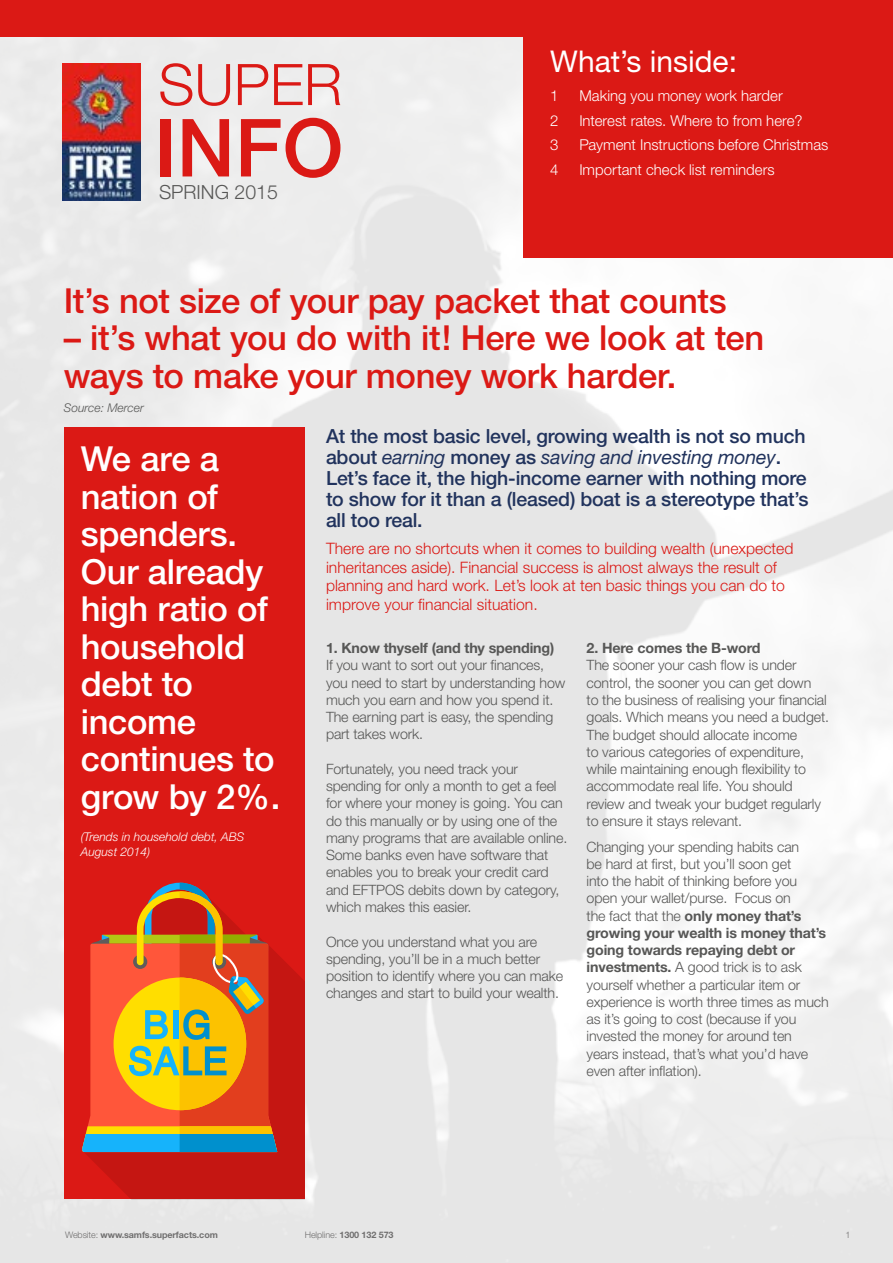
<style>
.page{position:relative;width:893px;height:1263px;background:#fff}
.page>*{position:absolute;margin:0;border:0;box-sizing:border-box;transform-origin:0 0}
.t1{font:500 80.4px "Helvetica Neue";color:#db1915}
.t2{font:300 57.45px "Helvetica Neue";color:#db1915}
.t3{font:500 34.5px/37.5px "Helvetica Neue";letter-spacing:-.01em;color:#db1915}
.t4{font:500 34.5px/37.5px "Helvetica Neue";letter-spacing:-.01em;color:#fff}
.t5{font:30px "Helvetica Neue";color:#fff}
.t6{font:500 19.5px/21px "Helvetica Neue";letter-spacing:-.01em;color:#21335d}
.t7{font:300 19.5px "Helvetica Neue";color:#575756}
.t8{font:300 15.75px/18.8px "Helvetica Neue";color:#db1915}
.t9{font:300 15px "Helvetica Neue";color:#fff}
.t10{font:300 14.25px/17.2px "Helvetica Neue";letter-spacing:-.01em;color:#575756}
.t11{font:700 14.25px "Helvetica Neue";letter-spacing:-.01em;color:#575756}
.t12{font:italic 300 12px/15px "Helvetica Neue";color:#fff}
.t13{font:italic 300 12px "Helvetica Neue";color:#575756}
.t14{font:700 9px "Helvetica Neue";letter-spacing:-.01em;color:#706f6f}
.t15{font:300 9px "Helvetica Neue";color:#706f6f}
.s1{font-weight:400;font-style:italic}
.s2{font-weight:700}
.s3{font-weight:300}
</style>
<div class="page">
<img style="left:0;top:36px;width:893px;height:1227px">
<img style="left:63px;top:64px;width:77px;height:137px">
<div style="left:0;top:0;width:893px;height:36px;background:#db1915"></div>
<div style="left:523px;top:0;width:370px;height:257px;background:#db1915"></div>
<div style="left:64px;top:427px;width:241px;height:772px;background:#db1915"></div>
<svg style="left:84px;top:954px;width:221px;height:245px;background:#c61612"></svg>
<svg style="left:82px;top:883px;width:195px;height:269px"></svg>
<h2 class="t2" style="left:158px;top:50px;width:185px">SUPER</h2>
<h1 class="t1" style="left:154px;top:100px;width:191px">INFO</h1>
<h3 class="t7" style="left:159px;top:180px;width:120px">SPRING 2015</h3>
<h3 class="t5" style="left:550px;top:44px;width:188px">What’s inside:</h3>
<p class="t9" style="left:550px;top:87px;width:10px">1</p>
<p class="t9" style="left:579px;top:87px;width:205px">Making you money work harder</p>
<p class="t9" style="left:550px;top:111px;width:10px">2</p>
<p class="t9" style="left:579px;top:111px;width:225px">Interest rates. Where to from here?</p>
<p class="t9" style="left:550px;top:136px;width:10px">3</p>
<p class="t9" style="left:579px;top:136px;width:251px">Payment Instructions before Christmas</p>
<p class="t9" style="left:550px;top:160px;width:10px">4</p>
<p class="t9" style="left:579px;top:160px;width:197px">Important check list reminders</p>
<h3 class="t3" style="left:64px;top:281px;width:664px">It’s not size of your pay packet that counts</h3>
<h3 class="t3" style="left:64px;top:319px;width:702px">– it’s what you do with it! Here we look at ten ways to make your money work harder.</h3>
<p class="t13" style="left:64px;top:401px;width:82px">Source: Mercer</p>
<h3 class="t4" style="left:81px;top:440px;width:201px">We are a nation of spenders.<br>Our already high ratio of household debt to income continues to grow by 2%.</h3>
<p class="t12" style="left:81px;top:829px;width:165px">(Trends in household debt, ABS<br>August 2014)</p>
<h3 class="t6" style="left:326px;top:425px;width:484px">At the most basic level, growing wealth is not so much about <span class="s1">earning</span> money as <span class="s1">saving and investing money</span>.<br>Let’s face it, the high-income earner with nothing more to show for it than a (leased) boat is a stereotype that’s all too real.</h3>
<p class="t8" style="left:326px;top:538px;width:469px">There are no shortcuts when it comes to building wealth (unexpected inheritances aside). Financial success is almost always the result of planning and hard work. Let’s look at ten basic things you can do to improve your financial situation.</p>
<p class="t11" style="left:326px;top:639px;width:230px">1. Know thyself (and thy spending)</p>
<p class="t10" style="left:326px;top:656px;width:241px">If you want to sort out your finances, you need to start by understanding how much you earn and how you spend it.<br>The earning part is easy, the spending part takes work.</p>
<p class="t10" style="left:326px;top:760px;width:243px">Fortunately, you need track your spending for only a month to get a feel for where your money is going. You can do this manually or by using one of the many programs that are available online.<br>Some banks even have software that enables you to break your credit card and EFTPOS debits down by category, which makes this easier.</p>
<p class="t10" style="left:326px;top:932px;width:239px">Once you understand what you are spending, you’ll be in a much better position to identify where you can make changes and start to build your wealth.</p>
<p class="t11" style="left:587px;top:639px;width:176px">2. Here comes the B-word</p>
<p class="t10" style="left:587px;top:656px;width:244px">The sooner your cash flow is under control, the sooner you can get down<br>to the business of realising your financial goals. Which means you need a budget.<br>The budget should allocate income<br>to various categories of expenditure, while maintaining enough flexibility to accommodate real life. You should review and tweak your budget regularly to ensure it stays relevant.</p>
<p class="t10" style="left:587px;top:837px;width:244px">Changing your spending habits can<br>be hard at first, but you’ll soon get<br>into the habit of thinking before you open your wallet/purse. Focus on<br>the fact that the <span class="s2">only money that’s growing your wealth is money that’s going towards repaying debt or investments.</span> A good trick is to ask yourself whether a particular item or experience is worth three times as much as it’s going to cost (because if you invested the money for around ten<br>years instead, that’s what you’d have even after inflation).</p>
<p class="t14" style="left:305px;top:1229px;width:90px"><span class="s3">Helpline:</span> 1300 132 573</p>
<p class="t14" style="left:65px;top:1229px;width:154px"><span class="s3">Website:</span> www.samfs.superfacts.com</p>
<p class="t15" style="left:845px;top:1230px;width:7px">1</p>
</div>
